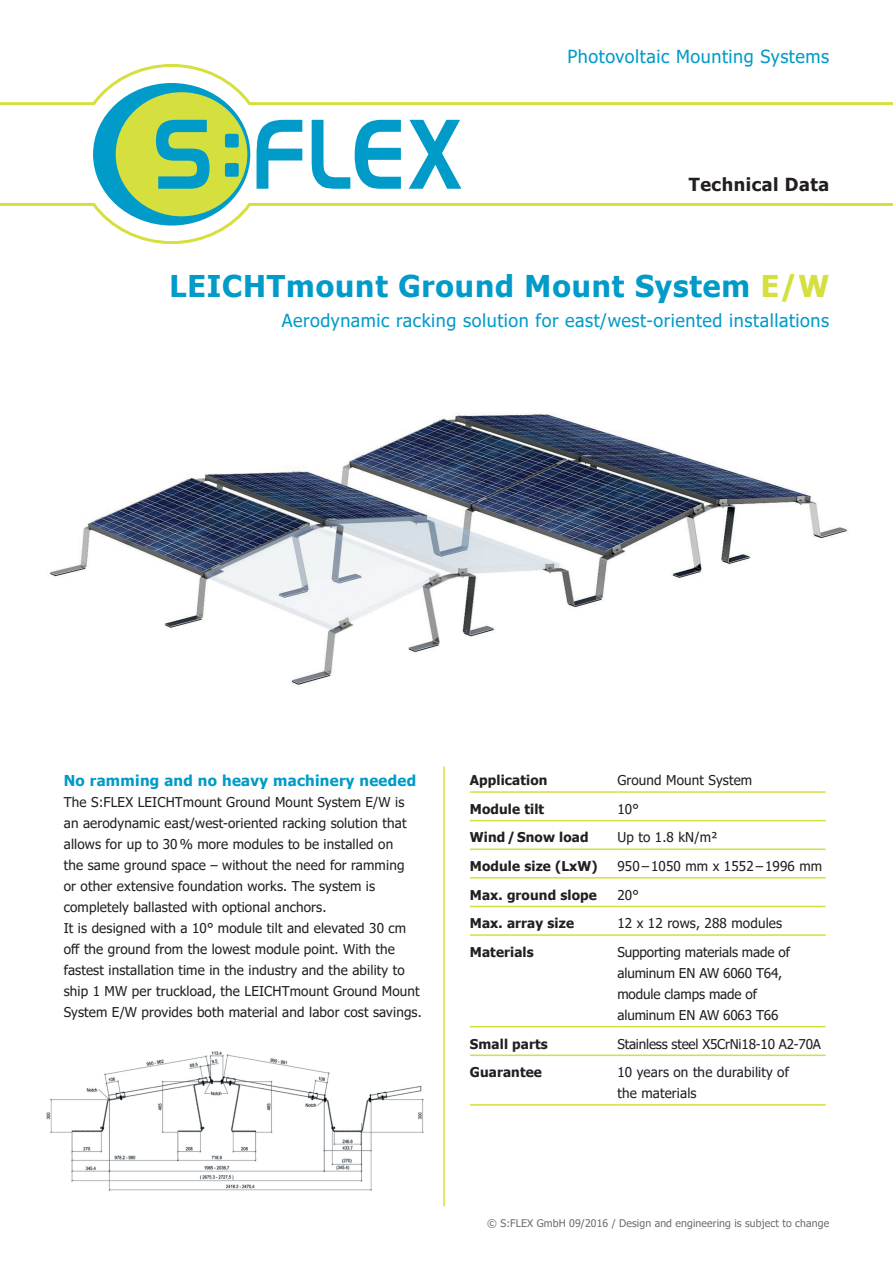
<style>
.page{position:relative;width:893px;height:1263px;background:#fff}
.page>*{position:absolute;margin:0;border:0;box-sizing:border-box;transform-origin:0 0}
.t1{font:700 30px "Tahoma";letter-spacing:.03em;color:#009bc8}
.t2{font:18px "Tahoma";letter-spacing:.03em;color:#009bc8}
.t3{font:700 18px "Tahoma";letter-spacing:.03em;color:#231f20}
.t4{font:700 15px "Tahoma";letter-spacing:.02em;color:#009bc8}
.t5{font:13.5px/21px "Tahoma";letter-spacing:.01em;color:#231f20}
.t6{font:700 13.5px "Tahoma";letter-spacing:.01em;color:#231f20}
.t7{font:13.5px/21px "Tahoma";letter-spacing:-.01em;color:#231f20}
.t8{font:13.5px "Tahoma";letter-spacing:-.015em;color:#231f20}
.t9{font:10.5px "Tahoma";letter-spacing:.01em;color:#6c6d70}
.s1{color:#d5df3e}
</style>
<div class="page">
<svg style="left:0;top:202px;width:893px;height:43px"></svg>
<div style="left:93px;top:83px;width:157px;height:143px;background:#009bc8;border-radius:50%"></div>
<div style="left:116px;top:92px;width:131px;height:124px;background:#d5df3e;border-radius:50%"></div>
<svg style="left:225px;top:163px;width:14px;height:14px"></svg>
<svg style="left:225px;top:134px;width:14px;height:14px"></svg>
<svg style="left:409px;top:120px;width:52px;height:69px"></svg>
<svg style="left:312px;top:120px;width:89px;height:69px"></svg>
<svg style="left:257px;top:120px;width:45px;height:69px"></svg>
<svg style="left:156px;top:120px;width:54px;height:69px"></svg>
<svg style="left:0;top:64px;width:893px;height:43px"></svg>
<img style="left:50px;top:413px;width:797px;height:273px">
<hr style="left:443px;top:766px;width:2px;height:440px;background:#d5df3e">
<hr style="left:470px;top:848px;width:147px;height:2px;background:#d5df3e">
<hr style="left:617px;top:848px;width:209px;height:2px;background:#d5df3e">
<hr style="left:470px;top:877px;width:147px;height:2px;background:#d5df3e">
<hr style="left:617px;top:877px;width:209px;height:2px;background:#d5df3e">
<hr style="left:470px;top:906px;width:147px;height:1px;background:#d5df3e">
<hr style="left:617px;top:906px;width:209px;height:1px;background:#d5df3e">
<hr style="left:470px;top:934px;width:147px;height:2px;background:#d5df3e">
<hr style="left:617px;top:934px;width:209px;height:2px;background:#d5df3e">
<hr style="left:470px;top:1026px;width:147px;height:1px;background:#d5df3e">
<hr style="left:617px;top:1026px;width:209px;height:1px;background:#d5df3e">
<hr style="left:470px;top:1054px;width:147px;height:2px;background:#d5df3e">
<hr style="left:617px;top:1054px;width:209px;height:2px;background:#d5df3e">
<hr style="left:470px;top:1104px;width:147px;height:2px;background:#d5df3e">
<hr style="left:617px;top:1104px;width:209px;height:2px;background:#d5df3e">
<hr style="left:470px;top:791px;width:147px;height:2px;background:#d5df3e">
<hr style="left:617px;top:791px;width:209px;height:2px;background:#d5df3e">
<hr style="left:470px;top:820px;width:147px;height:1px;background:#d5df3e">
<hr style="left:617px;top:820px;width:209px;height:1px;background:#d5df3e">
<img style="left:46px;top:1051px;width:378px;height:140px">
<h2 class="t2" style="left:567px;top:45px;width:263px">Photovoltaic Mounting Systems</h2>
<h2 class="t3" style="left:689px;top:172px;width:142px">Technical Data</h2>
<h1 class="t1" style="left:169px;top:265px;width:661px">LEICHTmount Ground Mount System <span class="s1">E/W</span></h1>
<h2 class="t2" style="left:282px;top:308px;width:549px">Aerodynamic racking solution for east/west-oriented installations</h2>
<p class="t4" style="left:64px;top:769px;width:354px">No ramming and no heavy machinery needed</p>
<p class="t5" style="left:64px;top:792px;width:360px">The S:FLEX LEICHTmount Ground Mount System E/W is an aerodynamic east/west-oriented racking solution that allows for up to 30% more modules to be installed on<br>the same ground space – without the need for ramming<br>or other extensive foundation works. The system is completely ballasted with optional anchors.<br>It is designed with a 10° module tilt and elevated 30 cm off the ground from the lowest module point. With the fastest installation time in the industry and the ability to ship 1 MW per truckload, the LEICHTmount Ground Mount System E/W provides both material and labor cost savings.</p>
<p class="t6" style="left:470px;top:771px;width:79px">Application</p>
<p class="t5" style="left:617px;top:770px;width:136px">Ground Mount System</p>
<p class="t6" style="left:470px;top:799px;width:76px">Module tilt</p>
<p class="t5" style="left:617px;top:799px;width:23px">10°</p>
<p class="t6" style="left:470px;top:828px;width:120px">Wind/Snow load</p>
<p class="t5" style="left:617px;top:828px;width:102px">Up to 1.8 kN/m²</p>
<p class="t6" style="left:470px;top:857px;width:129px">Module size (LxW)</p>
<p class="t5" style="left:617px;top:856px;width:206px">950 – 1050 mm x 1552 – 1996 mm</p>
<p class="t6" style="left:470px;top:885px;width:128px">Max. ground slope</p>
<p class="t5" style="left:617px;top:885px;width:23px">20°</p>
<p class="t6" style="left:470px;top:914px;width:106px">Max. array size</p>
<p class="t5" style="left:617px;top:914px;width:166px">12 x 12 rows, 288 modules</p>
<p class="t6" style="left:470px;top:942px;width:65px">Materials</p>
<p class="t7" style="left:617px;top:942px;width:174px">Supporting materials made of aluminum EN AW 6060 T64, module clamps made of aluminum EN AW 6063 T66</p>
<p class="t6" style="left:470px;top:1034px;width:79px">Small parts</p>
<p class="t8" style="left:617px;top:1034px;width:205px">Stainless steel X5CrNi18-10 A2-70A</p>
<p class="t6" style="left:470px;top:1063px;width:74px">Guarantee</p>
<p class="t5" style="left:617px;top:1062px;width:173px">10 years on the durability of the materials</p>
<p class="t9" style="left:487px;top:1216px;width:343px">© S:FLEX GmbH 09/2016 / Design and engineering is subject to change</p>
</div>
